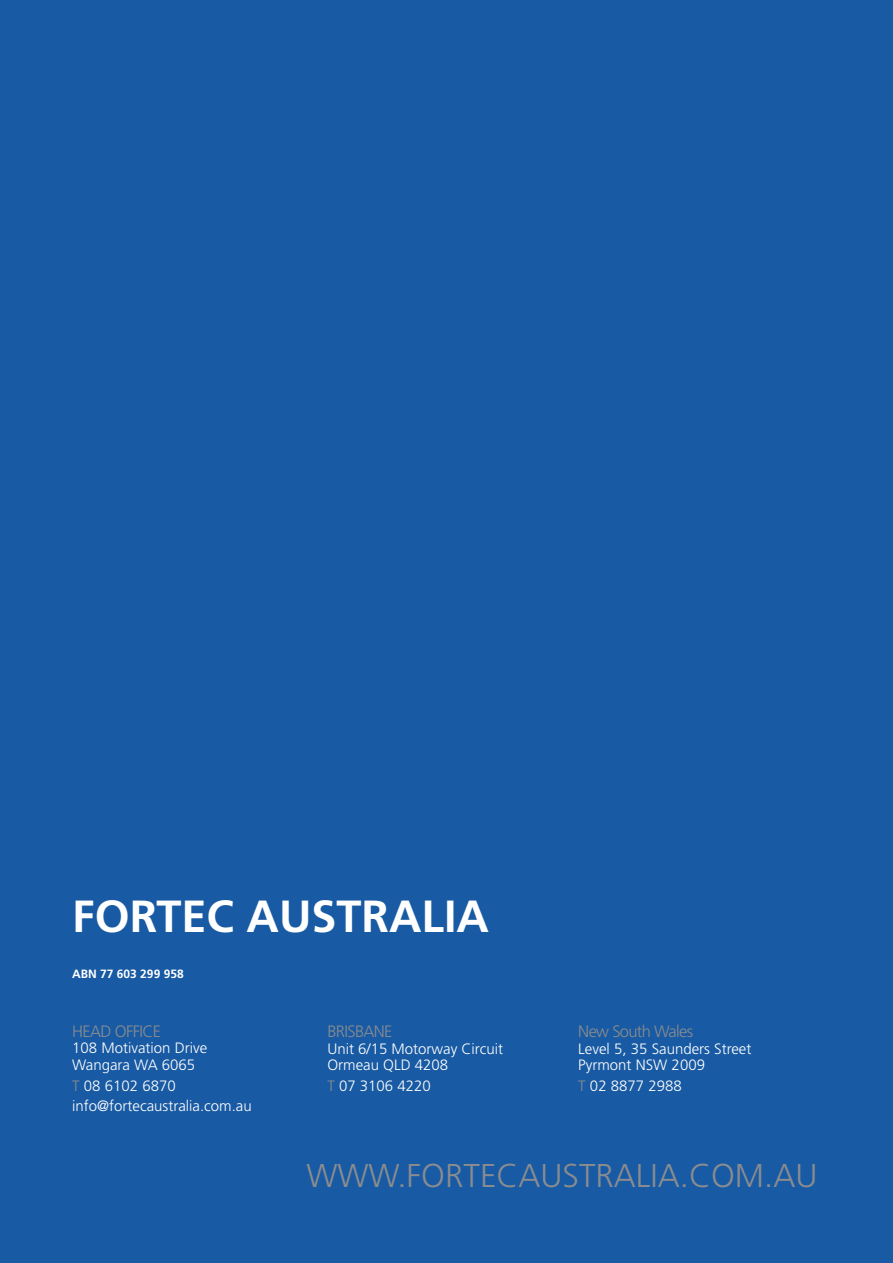
<style>
.page{position:relative;width:893px;height:1263px;background:#185aa3}
.page>*{position:absolute;margin:0;border:0;box-sizing:border-box;transform-origin:0 0}
.t1{font:700 45px "Frutiger LT Std";color:#fff}
.t2{font:300 33px "Frutiger LT Std";color:#8a8c8f}
.t3{font:300 16.5px "Frutiger LT Std";letter-spacing:-.04em;color:#8a8c8f}
.t4{font:300 15px/16.5px "Frutiger LT Std";color:#fff}
.t5{font:700 12px "Frutiger LT Std";color:#fff}
.s1{color:#8a8c8f}
</style>
<div class="page">
<h1 class="t1" style="left:72px;top:890px;width:418px">FORTEC AUSTRALIA</h1>
<p class="t5" style="left:72px;top:967px;width:113px">ABN 77 603 299 958</p>
<p class="t3" style="left:72px;top:1022px;width:90px">HEAD OFFICE</p>
<p class="t4" style="left:72px;top:1040px;width:137px">108 Motivation Drive<br>Wangara WA 6065</p>
<p class="t4" style="left:72px;top:1075px;width:181px;line-height:20.7px"><span class="s1">T</span> 08 6102 6870 info@fortecaustralia.com.au</p>
<p class="t3" style="left:327px;top:1022px;width:67px">BRISBANE</p>
<p class="t4" style="left:327px;top:1040px;width:177px">Unit 6/15 Motorway Circuit<br>Ormeau QLD 4208</p>
<p class="t4" style="left:327px;top:1078px;width:105px"><span class="s1">T</span> 07 3106 4220</p>
<p class="t3" style="left:578px;top:1022px;width:116px">New South Wales</p>
<p class="t4" style="left:578px;top:1041px;width:175px">Level 5, 35 Saunders Street<br>Pyrmont NSW 2009</p>
<p class="t4" style="left:578px;top:1078px;width:105px"><span class="s1">T</span> 02 8877 2988</p>
<h2 class="t2" style="left:306px;top:1157px;width:513px">WWW.FORTECAUSTRALIA.COM.AU</h2>
</div>
